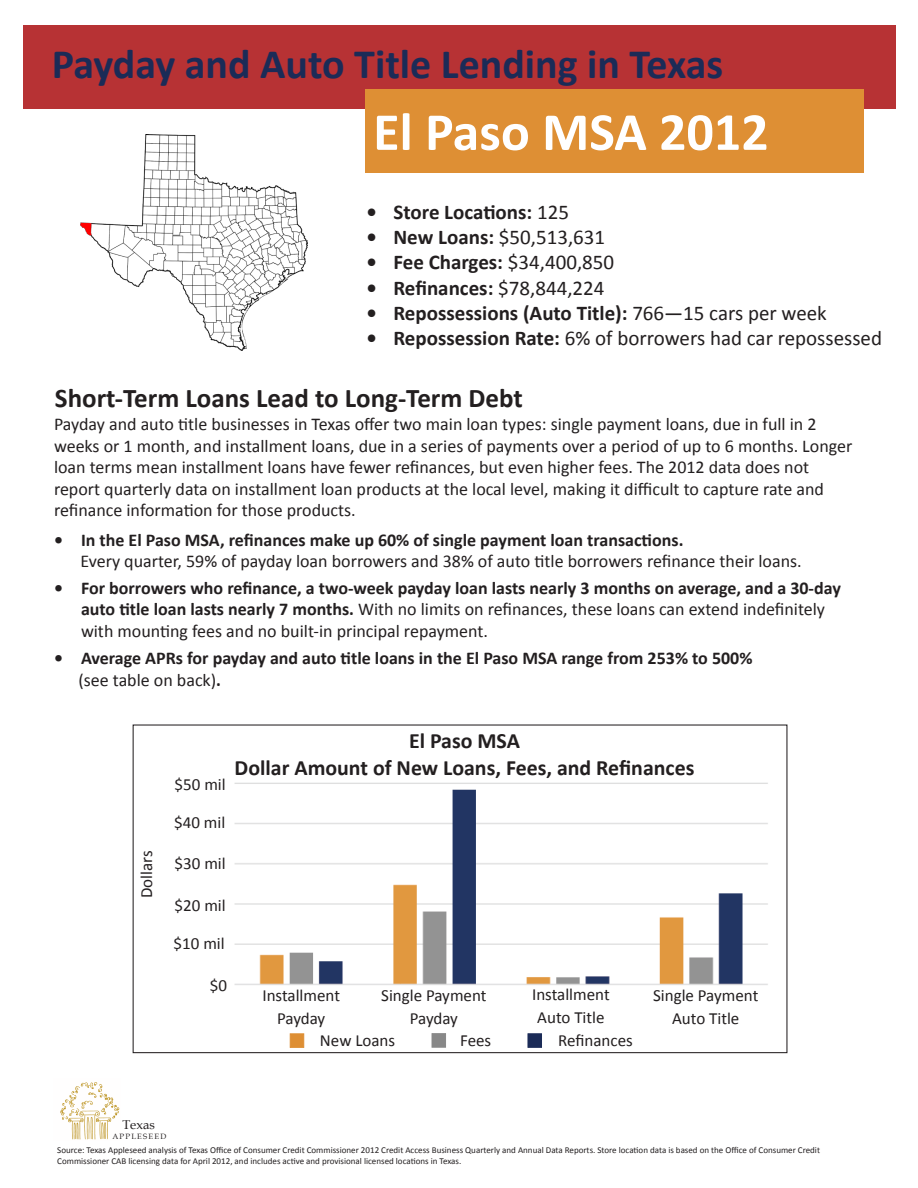
<style>
.page{position:relative;width:918px;height:1188px;background:#fff}
.page>*{position:absolute;margin:0;border:0;box-sizing:border-box;transform-origin:0 0}
.t1{font:700 54px "Calibri";color:#fff}
.t2{font:700 42px "Calibri";color:#1b2b57}
.t3{font:700 27px "Calibri";color:#231f20}
.t4{font:700 21.9px "Calibri";color:#231f20}
.t5{font:700 21px "Calibri";color:#231f20}
.t6{font:21px "Calibri";color:#231f20}
.t7{font:18px/21.6px "Calibri";color:#231f20}
.t8{font:700 18px/21.6px "Calibri";color:#231f20}
.t9{font:16.95px "Calibri";color:#231f20}
.t10{font:12.9px "Book Antiqua";color:#231f20}
.t11{font:9px "Calibri";color:#231f20}
.t12{font:7.65px "Book Antiqua";letter-spacing:.16em;color:#231f20}
.s1{font-weight:400}
.s2{font-weight:700}
</style>
<div class="page">
<div style="left:23px;top:26px;width:872px;height:83px;background:#b73234"></div>
<div style="left:365px;top:89px;width:499px;height:84px;background:#de8f34"></div>
<svg style="left:60px;top:1082px;width:59px;height:58px"></svg>
<div style="left:290px;top:1033px;width:14px;height:15px;background:#de8f34;border:1px solid #de8f34"></div>
<div style="left:528px;top:1033px;width:14px;height:15px;background:#1b2b57;border:1px solid #1b2b57"></div>
<div style="left:432px;top:1033px;width:14px;height:15px;background:#888;border:1px solid #888"></div>
<img style="left:80px;top:134px;width:228px;height:216px">
<img style="left:234px;top:782px;width:534px;height:203px">
<p class="t2" style="left:52px;top:37px;width:673px">Payday and Auto Title Lending in Texas</p>
<p class="t1" style="left:373px;top:97px;width:397px">El Paso MSA 2012</p>
<p class="t5" style="left:366px;top:199px;width:204px">• Store Locations: <span class="s1">125</span></p>
<p class="t6" style="left:366px;top:224px;width:240px"><span class="s2">• New Loans:</span> $50,513,631</p>
<p class="t5" style="left:366px;top:249px;width:249px">• Fee Charges: <span class="s1">$34,400,850</span></p>
<p class="t5" style="left:366px;top:274px;width:240px">• Refinances: <span class="s1">$78,844,224</span></p>
<p class="t5" style="left:366px;top:299px;width:462px">• Repossessions (Auto Title): <span class="s1">766—15 cars per week</span></p>
<p class="t6" style="left:366px;top:325px;width:517px"><span class="s2">• Repossession Rate:</span> 6% of borrowers had car repossessed</p>
<p class="t3" style="left:55px;top:380px;width:470px">Short-Term Loans Lead to Long-Term Debt</p>
<p class="t7" style="left:54px;top:413px;width:800px">Payday and auto title businesses in Texas offer two main loan types: single payment loans, due in full in 2 weeks or 1 month, and installment loans, due in a series of payments over a period of up to 6 months. Longer loan terms mean installment loans have fewer refinances, but even higher fees. The 2012 data does not</p>
<p class="t7" style="left:54px;top:478px;width:771px">report quarterly data on installment loan products at the local level, making it difficult to capture rate and</p>
<p class="t7" style="left:54px;top:500px;width:303px">refinance information for those products.</p>
<p class="t8" style="left:54px;top:529px;width:631px">• In the El Paso MSA, refinances make up 60% of single payment loan transactions.</p>
<p class="t7" style="left:80px;top:550px;width:723px">Every quarter, 59% of payday loan borrowers and 38% of auto title borrowers refinance their loans.</p>
<p class="t8" style="left:81px;top:577px;width:761px;text-indent:-27px">• For borrowers who refinance, a two-week payday loan lasts nearly 3 months on average, and a 30-day auto title loan lasts nearly 7 months. <span class="s1">With no limits on refinances, these loans can extend indefinitely with mounting fees and no built-in principal repayment.</span></p>
<p class="t8" style="left:54px;top:647px;width:700px">• Average APRs for payday and auto title loans in the El Paso MSA range from 253% to 500%</p>
<p class="t7" style="left:78px;top:669px;width:144px">(see table on back)<span class="s2">.</span></p>
<p class="t9" style="left:136px;top:898px;width:49px;rotate:-90deg">Dollars</p>
<p class="t9" style="left:175px;top:774px;width:53px">$50 mil</p>
<p class="t9" style="left:174px;top:812px;width:53px">$40 mil</p>
<p class="t9" style="left:175px;top:853px;width:53px">$30 mil</p>
<p class="t9" style="left:175px;top:895px;width:53px">$20 mil</p>
<p class="t9" style="left:174px;top:932px;width:53px">$10 mil</p>
<p class="t4" style="left:409px;top:727px;width:112px">El Paso MSA</p>
<p class="t4" style="left:235px;top:753px;width:461px">Dollar Amount of New Loans, Fees, and Refinances</p>
<p class="t9" style="left:210px;top:974px;width:19px">$0</p>
<p class="t9" style="left:262px;top:985px;width:79px">Installment</p>
<p class="t9" style="left:277px;top:1007px;width:50px">Payday</p>
<p class="t9" style="left:381px;top:985px;width:107px">Single Payment</p>
<p class="t9" style="left:410px;top:1008px;width:50px">Payday</p>
<p class="t9" style="left:532px;top:984px;width:79px">Installment</p>
<p class="t9" style="left:537px;top:1006px;width:69px">Auto Title</p>
<p class="t9" style="left:653px;top:985px;width:107px">Single Payment</p>
<p class="t9" style="left:672px;top:1008px;width:69px">Auto Title</p>
<p class="t9" style="left:320px;top:1030px;width:77px">New Loans</p>
<p class="t9" style="left:460px;top:1030px;width:33px">Fees</p>
<p class="t9" style="left:558px;top:1030px;width:76px">Refinances</p>
<p class="t10" style="left:122px;top:1116px;width:34px">Texas</p>
<p class="t12" style="left:112px;top:1131px;width:55px">APPLESEED</p>
<p class="t11" style="left:57px;top:1144px;width:764px">Source: Texas Appleseed analysis of Texas Office of Consumer Credit Commissioner 2012 Credit Access Business Quarterly and Annual Data Reports. Store location data is based on the Office of Consumer Credit</p>
<p class="t11" style="left:57px;top:1155px;width:406px">Commissioner CAB licensing data for April 2012, and includes active and provisional licensed locations in Texas.</p>
</div>
